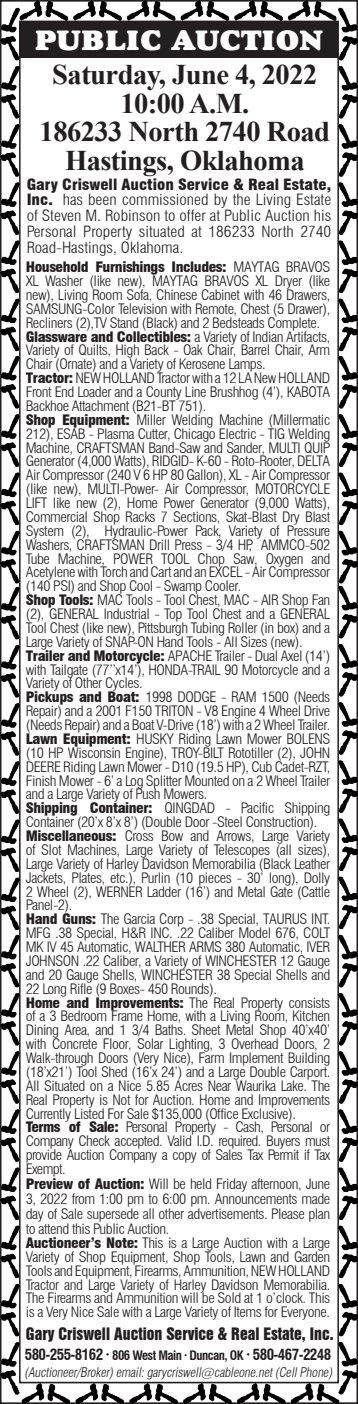
<style>
.page{position:relative;width:358px;height:1404px;background:#fff}
.page>*{position:absolute;margin:0;border:0;box-sizing:border-box;transform-origin:0 0}
.t1{font:700 28.5px "Times New Roman";letter-spacing:-.02em;color:#231f20}
.t2{font:28.5px "Goudy Std Heavyface";color:#fff;scale:1.08 1}
.t3{font:15.75px "Swiss 921 BT Regular A";color:#231f20}
.t4{font:300 condensed 15.15px/15.8px "Swiss 721 BT";color:#231f20;text-align:justify;scale:1.09 1}
.t5{font:700 condensed 15px "Swiss 721 BT";letter-spacing:-.04em;color:#231f20}
.t6{font:300 condensed 14.1px/13.8px "Swiss 721 BT";letter-spacing:-.03em;color:#231f20;text-align:justify;scale:1.09 1}
.t7{font:italic 300 condensed 13.05px "Swiss 721 BT";color:#231f20}
.s1{font-weight:900}
.s2{font-size:12.75px}
</style>
<div class="page">
<div style="left:19px;top:21px;width:319px;height:1362px;border:2px solid #231f20"></div>
<img style="left:0;top:3px;width:19px;height:348px">
<img style="left:0;top:351px;width:19px;height:231px">
<img style="left:0;top:582px;width:19px;height:697px">
<img style="left:0;top:1279px;width:19px;height:120px">
<img style="left:338px;top:588px;width:19px;height:342px">
<img style="left:338px;top:930px;width:19px;height:469px">
<img style="left:338px;top:353px;width:19px;height:235px">
<img style="left:338px;top:3px;width:19px;height:350px">
<img style="left:17px;top:0;width:323px;height:21px">
<img style="left:19px;top:1383px;width:323px;height:21px">
<div style="left:19px;top:22px;width:319px;height:36px;background:#231f20"></div>
<p class="t2" style="left:35px;top:23px;width:268px">PUBLIC AUCTION</p>
<p class="t1" style="left:52px;top:55px;width:266px">Saturday, June 4, 2022</p>
<p class="t1" style="left:120px;top:83px;width:130px">10:00 A.M.</p>
<p class="t1" style="left:40px;top:112px;width:291px">186233 North 2740 Road</p>
<p class="t1" style="left:65px;top:140px;width:240px">Hastings, Oklahoma</p>
<p class="t4" style="left:27px;top:176px;width:280px"><span class="s1">Gary Criswell Auction Service &amp; Real Estate, Inc.</span> has been commissioned by the Living Estate of Steven M. Robinson to offer at Public Auction his Personal Property situated at 186233 North 2740<br>Road-Hastings, Oklahoma.</p>
<p class="t6" style="left:26px;top:260px;width:280px"><span class="s1">Household Furnishings Includes:</span> MAYTAG BRAVOS XL Washer (like new), MAYTAG BRAVOS XL Dryer (like new), Living Room Sofa, Chinese Cabinet with 46 Drawers, SAMSUNG-Color Television with Remote, Chest (5 Drawer), Recliners (2),TV Stand (Black) and 2 Bedsteads Complete.</p>
<p class="t6" style="left:26px;top:329px;width:280px"><span class="s1">Glassware and Collectibles:</span> a Variety of Indian Artifacts, Variety of Quilts, High Back - Oak Chair, Barrel Chair, Arm Chair (Ornate) and a Variety of Kerosene Lamps.</p>
<p class="t6" style="left:26px;top:371px;width:280px"><span class="s1">Tractor:</span> NEW HOLLAND Tractor with a 12 LA New HOLLAND Front End Loader and a County Line Brushhog (4’), KABOTA Backhoe Attachment (B21-BT 751).</p>
<p class="t6" style="left:26px;top:413px;width:280px"><span class="s1">Shop Equipment:</span> Miller Welding Machine (Millermatic 212), ESAB - Plasma Cutter, Chicago Electric - TIG Welding Machine, CRAFTSMAN Band-Saw and Sander, MULTI QUIP Generator (4,000 Watts), RIDGID- K-60 - Roto-Rooter, DELTA Air Compressor (240 V 6 HP 80 Gallon), XL - Air Compressor (like new), MULTI-Power- Air Compressor, MOTORCYCLE LIFT like new (2), Home Power Generator (9,000 Watts), Commercial Shop Racks 7 Sections, Skat-Blast Dry Blast System (2), Hydraulic-Power Pack, Variety of Pressure Washers, CRAFTSMAN Drill Press - 3/4 HP, AMMCO-502<br>Tube Machine, POWER TOOL Chop Saw, Oxygen and Acetylene with Torch and Cart and an EXCEL - Air Compressor (140 PSI) and Shop Cool - Swamp Cooler.</p>
<p class="t6" style="left:26px;top:593px;width:280px"><span class="s1">Shop Tools:</span> MAC Tools - Tool Chest, MAC - AIR Shop Fan (2), GENERAL Industrial - Top Tool Chest and a GENERAL Tool Chest (like new), Pittsburgh Tubing Roller (in box) and a Large Variety of SNAP-ON Hand Tools - All Sizes (new).</p>
<p class="t6" style="left:26px;top:649px;width:280px"><span class="s1">Trailer and Motorcycle:</span> APACHE Trailer - Dual Axel (14’) with Tailgate (77’’x14’), HONDA-TRAIL 90 Motorcycle and a Variety of Other Cycles.</p>
<p class="t6" style="left:26px;top:690px;width:280px"><span class="s1">Pickups and Boat:</span> 1998 DODGE - RAM 1500 (Needs Repair) and a 2001 F150 TRITON - V8 Engine 4 Wheel Drive (Needs Repair) and a Boat V-Drive (18’) with a 2 Wheel Trailer.</p>
<p class="t6" style="left:26px;top:732px;width:280px"><span class="s1">Lawn Equipment:</span> HUSKY Riding Lawn Mower BOLENS (10 HP Wisconsin Engine), TROY-BILT Rototiller (2), JOHN DEERE Riding Lawn Mower - D10 (19.5 HP), Cub Cadet-RZT, Finish Mower - 6’ a Log Splitter Mounted on a 2 Wheel Trailer and a Large Variety of Push Mowers.</p>
<p class="t6" style="left:26px;top:801px;width:280px"><span class="s1">Shipping Container:</span> QINGDAD - Pacific Shipping<br>Container (20’x 8’x 8’) (Double Door -Steel Construction).</p>
<p class="t6" style="left:26px;top:829px;width:280px"><span class="s1">Miscellaneous:</span> Cross Bow and Arrows, Large Variety of Slot Machines, Large Variety of Telescopes (all sizes), Large Variety of Harley Davidson Memorabilia (Black Leather Jackets, Plates, etc.), Purlin (10 pieces - 30’ long), Dolly 2 Wheel (2), WERNER Ladder (16’) and Metal Gate (Cattle Panel-2).</p>
<p class="t6" style="left:26px;top:912px;width:280px"><span class="s1">Hand Guns:</span> The Garcia Corp - .38 Special, TAURUS INT.<br>MFG .38 Special, H&amp;R INC. .22 Caliber Model 676, COLT MK IV 45 Automatic, WALTHER ARMS 380 Automatic, IVER JOHNSON .22 Caliber, a Variety of WINCHESTER 12 Gauge and 20 Gauge Shells, WINCHESTER 38 Special Shells and 22 Long Rifle (9 Boxes- 450 Rounds).</p>
<p class="t6" style="left:26px;top:995px;width:280px"><span class="s1">Home and Improvements:</span> The Real Property consists of a 3 Bedroom Frame Home, with a Living Room, Kitchen Dining Area, and 1 3/4 Baths. Sheet Metal Shop 40’x40’ with Concrete Floor, Solar Lighting, 3 Overhead Doors, 2<br>Walk-through Doors (Very Nice), Farm Implement Building (18’x21’) Tool Shed (16’x 24’) and a Large Double Carport.<br>All Situated on a Nice 5.85 Acres Near Waurika Lake. The Real Property is Not for Auction. Home and Improvements Currently Listed For Sale $135,000 (Office Exclusive).</p>
<p class="t6" style="left:26px;top:1120px;width:280px"><span class="s1">Terms of Sale:</span> Personal Property - Cash, Personal or Company Check accepted. Valid I.D. required. Buyers must provide Auction Company a copy of Sales Tax Permit if Tax Exempt.</p>
<p class="t6" style="left:26px;top:1176px;width:280px;line-height:15px"><span class="s1">Preview of Auction:</span> Will be held Friday afternoon, June 3, 2022 from 1:00 pm to 6:00 pm. Announcements made day of Sale supersede all other advertisements. Please plan to attend this Public Auction.</p>
<p class="t6" style="left:26px;top:1236px;width:280px"><span class="s1">Auctioneer’s Note:</span> This is a Large Auction with a Large Variety of Shop Equipment, Shop Tools, Lawn and Garden Tools and Equipment, Firearms, Ammunition, NEW HOLLAND Tractor and Large Variety of Harley Davidson Memorabilia.<br>The Firearms and Ammunition will be Sold at 1 o’clock. This is a Very Nice Sale with a Large Variety of Items for Everyone.</p>
<p class="t3" style="left:26px;top:1324px;width:308px">Gary Criswell Auction Service &amp; Real Estate, Inc.</p>
<p class="t5" style="left:25px;top:1345px;width:307px">580-255-8162 · <span class="s2">806 West Main · Duncan, OK</span> · 580-467-2248</p>
<p class="t7" style="left:24px;top:1364px;width:312px">(Auctioneer/Broker)email:garycriswell@cableone.net(CellPhone)</p>
</div>
